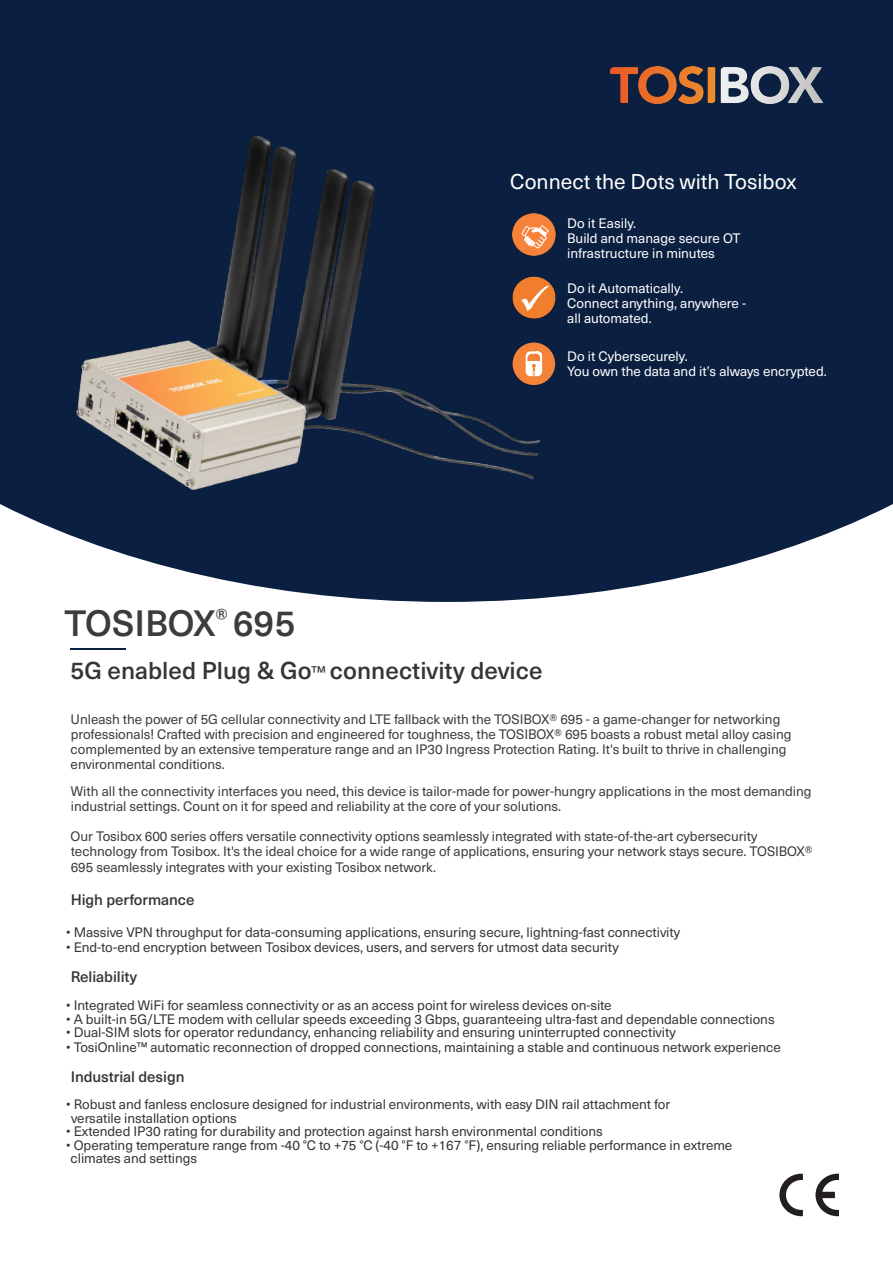
<style>
.page{position:relative;width:893px;height:1263px;background:#fff}
.page>*{position:absolute;margin:0;border:0;box-sizing:border-box;transform-origin:0 0}
.t1{font:500 36px "Neue Haas Unica";color:#3c3c3b}
.t2{font:500 24px "Neue Haas Unica";color:#333638}
.t3{font:21px "Neue Haas Unica";color:#fff}
.t4{font:500 15px "Neue Haas Unica";letter-spacing:-.005em;color:#333638}
.t5{font:13.5px/13.5px "Neue Haas Unica";letter-spacing:-.005em;color:#333638}
.t6{font:13.5px/15px "Neue Haas Unica";letter-spacing:-.005em;color:#3c3c3b}
.t7{font:13.5px/15px "Neue Haas Unica";color:#fff}
.s1{font-weight:400;font-size:18px}
</style>
<div class="page">
<svg style="left:0;top:0;width:893px;height:602px;background:#203452"></svg>
<hr style="left:70px;top:648px;width:56px;height:1px;background:#0b2041">
<svg style="left:779px;top:1174px;width:24px;height:42px"></svg>
<svg style="left:815px;top:1174px;width:24px;height:42px"></svg>
<img style="left:610px;top:66px;width:213px;height:38px">
<img style="left:0;top:80px;width:574px;height:491px">
<p class="t3" style="left:510px;top:166px;width:288px">Connect the Dots with Tosibox</p>
<p class="t7" style="left:567px;top:215px;width:71px">Do it Easily.</p>
<p class="t7" style="left:567px;top:230px;width:175px">Build and manage secure OT infrastructure in minutes</p>
<p class="t7" style="left:567px;top:280px;width:117px">Do it Automatically.</p>
<p class="t7" style="left:567px;top:295px;width:180px">Connect anything, anywhere - all automated.</p>
<p class="t7" style="left:567px;top:348px;width:122px">Do it Cybersecurely.</p>
<p class="t7" style="left:567px;top:363px;width:261px">You own the data and it’s always encrypted.</p>
<p class="t1" style="left:65px;top:596px;width:232px">TOSIBOX<sup>®</sup> 695</p>
<p class="t2" style="left:70px;top:652px;width:474px">5G enabled Plug &amp; Go<span class="s1">™</span> connectivity device</p>
<p class="t6" style="left:71px;top:710px;width:722px">Unleash the power of 5G cellular connectivity and LTE fallback with the TOSIBOX® 695 - a game-changer for networking professionals! Crafted with precision and engineered for toughness, the TOSIBOX® 695 boasts a robust metal alloy casing complemented by an extensive temperature range and an IP30 Ingress Protection Rating. It's built to thrive in challenging environmental conditions.</p>
<p class="t6" style="left:71px;top:782px;width:742px">With all the connectivity interfaces you need, this device is tailor-made for power-hungry applications in the most demanding industrial settings. Count on it for speed and reliability at the core of your solutions.</p>
<p class="t6" style="left:71px;top:827px;width:744px">Our Tosibox 600 series offers versatile connectivity options seamlessly integrated with state-of-the-art cybersecurity technology from Tosibox. It's the ideal choice for a wide range of applications, ensuring your network stays secure. TOSIBOX®</p>
<p class="t6" style="left:71px;top:859px;width:367px">695 seamlessly integrates with your existing Tosibox network.</p>
<p class="t4" style="left:71px;top:888px;width:125px">High performance</p>
<p class="t5" style="left:66px;top:924px;width:616px">• Massive VPN throughput for data-consuming applications, ensuring secure, lightning-fast connectivity</p>
<p class="t5" style="left:66px;top:939px;width:554px">• End-to-end encryption between Tosibox devices, users, and servers for utmost data security</p>
<p class="t4" style="left:71px;top:965px;width:68px">Reliability</p>
<p class="t5" style="left:66px;top:998px;width:547px">• Integrated WiFi for seamless connectivity or as an access point for wireless devices on-site</p>
<p class="t5" style="left:66px;top:1011px;width:710px">• A built-in 5G/LTE modem with cellular speeds exceeding 3 Gbps, guaranteeing ultra-fast and dependable connections</p>
<p class="t5" style="left:66px;top:1025px;width:611px">• Dual-SIM slots for operator redundancy, enhancing reliability and ensuring uninterrupted connectivity</p>
<p class="t5" style="left:66px;top:1040px;width:716px">• TosiOnline™ automatic reconnection of dropped connections, maintaining a stable and continuous network experience</p>
<p class="t4" style="left:71px;top:1065px;width:115px">Industrial design</p>
<p class="t5" style="left:71px;top:1097px;width:601px;text-indent:-5px">• Robust and fanless enclosure designed for industrial environments, with easy DIN rail attachment for versatile installation options</p>
<p class="t5" style="left:66px;top:1124px;width:538px">• Extended IP30 rating for durability and protection against harsh environmental conditions</p>
<p class="t5" style="left:71px;top:1137px;width:663px;text-indent:-4px">• Operating temperature range from -40 °C to +75 °C (-40 °F to +167 °F), ensuring reliable performance in extreme climates and settings</p>
</div>
